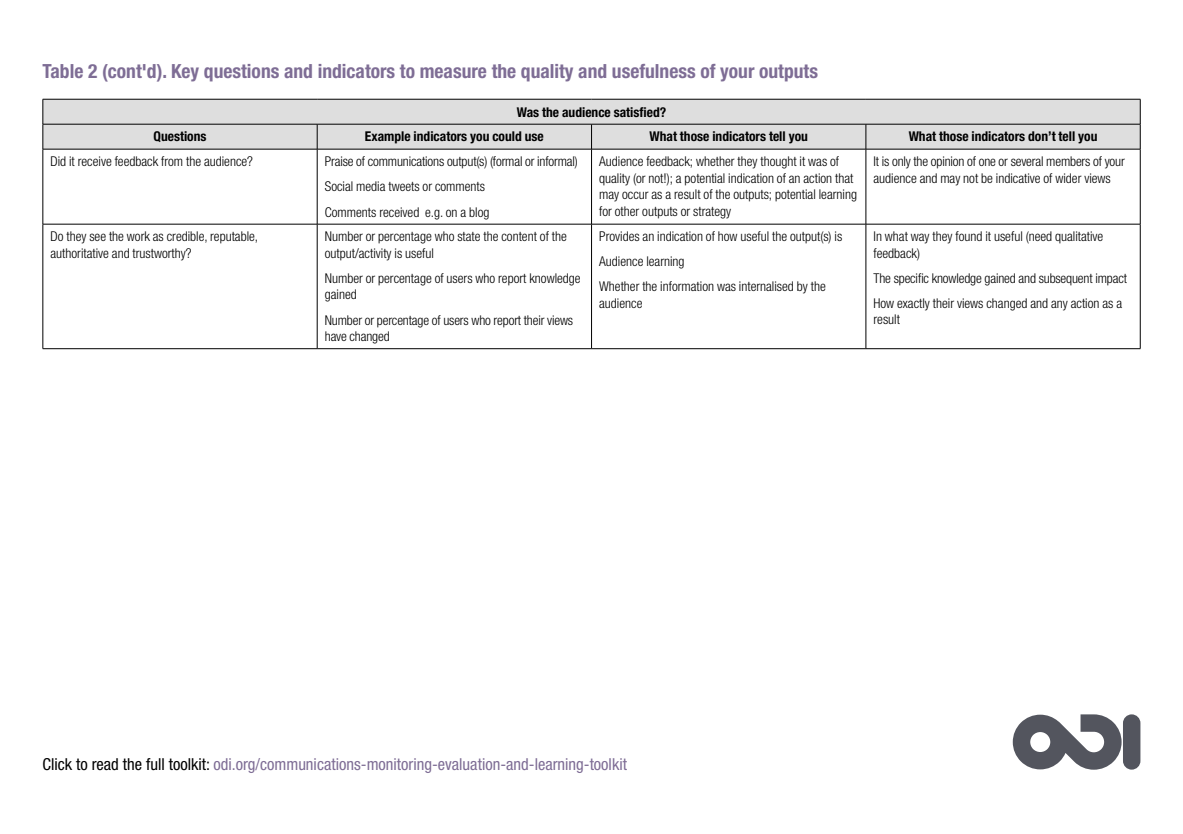
<style>
.page{position:relative;width:1183px;height:834px;background:#fff}
.page>*{position:absolute;margin:0;border:0;box-sizing:border-box;transform-origin:0 0}
.t1{font:700 condensed 19.5px "Helvetica Neue LT Std";color:#7e6d95}
.t2{font:condensed 16.5px "Helvetica Neue LT Std";color:#7e6d95}
.t3{font:300 condensed 13.5px/16.5px "Helvetica Neue LT Std";color:#000}
.t4{font:700 condensed 13.5px "Helvetica Neue LT Std";color:#000}
.s1{color:#000}
</style>
<div class="page">
<svg style="left:1012px;top:714px;width:109px;height:55px"></svg>
<div style="left:1122px;top:714px;width:18px;height:55px;background:#53555e;border-radius:9px"></div>
<div style="left:44px;top:100px;width:1095px;height:49px;background:#dedede"></div>
<svg style="left:317px;top:125px;width:1px;height:24px"></svg>
<svg style="left:591px;top:125px;width:1px;height:24px"></svg>
<svg style="left:865px;top:125px;width:1px;height:24px"></svg>
<hr style="left:43px;top:149px;width:274px;height:1px;background:#000">
<hr style="left:43px;top:149px;width:1px;height:75px;background:#000">
<hr style="left:43px;top:224px;width:1px;height:124px;background:#000">
<hr style="left:317px;top:149px;width:274px;height:1px;background:#000">
<hr style="left:591px;top:149px;width:274px;height:1px;background:#000">
<hr style="left:865px;top:149px;width:275px;height:1px;background:#000">
<hr style="left:317px;top:149px;width:1px;height:75px;background:#000">
<hr style="left:591px;top:149px;width:1px;height:75px;background:#000">
<hr style="left:865px;top:149px;width:1px;height:75px;background:#000">
<hr style="left:1139px;top:149px;width:1px;height:75px;background:#000">
<hr style="left:317px;top:224px;width:1px;height:124px;background:#000">
<hr style="left:591px;top:224px;width:1px;height:124px;background:#000">
<hr style="left:865px;top:224px;width:1px;height:124px;background:#000">
<hr style="left:1139px;top:224px;width:1px;height:124px;background:#000">
<hr style="left:43px;top:99px;width:274px;height:1px;background:#000">
<svg style="left:43px;top:99px;width:1px;height:50px"></svg>
<hr style="left:317px;top:99px;width:274px;height:1px;background:#000">
<hr style="left:591px;top:99px;width:274px;height:1px;background:#000">
<hr style="left:865px;top:99px;width:275px;height:1px;background:#000">
<svg style="left:1139px;top:99px;width:1px;height:50px"></svg>
<hr style="left:43px;top:124px;width:274px;height:1px;background:#000">
<hr style="left:317px;top:124px;width:274px;height:1px;background:#000">
<hr style="left:591px;top:124px;width:274px;height:1px;background:#000">
<hr style="left:865px;top:124px;width:275px;height:1px;background:#000">
<hr style="left:43px;top:224px;width:274px;height:1px;background:#000">
<hr style="left:317px;top:224px;width:274px;height:1px;background:#000">
<hr style="left:591px;top:224px;width:274px;height:1px;background:#000">
<hr style="left:865px;top:224px;width:275px;height:1px;background:#000">
<hr style="left:43px;top:348px;width:274px;height:1px;background:#000">
<hr style="left:317px;top:348px;width:274px;height:1px;background:#000">
<hr style="left:591px;top:348px;width:274px;height:1px;background:#000">
<hr style="left:865px;top:348px;width:275px;height:1px;background:#000">
<h1 class="t1" style="left:43px;top:59px;width:776px">Table 2 (cont'd). Key questions and indicators to measure the quality and usefulness of your outputs</h1>
<p class="t4" style="left:516px;top:103px;width:151px">Was the audience satisfied?</p>
<p class="t4" style="left:153px;top:128px;width:54px">Questions</p>
<p class="t4" style="left:365px;top:128px;width:180px">Example indicators you could use</p>
<p class="t4" style="left:649px;top:128px;width:160px">What those indicators tell you</p>
<p class="t4" style="left:908px;top:128px;width:190px">What those indicators don’t tell you</p>
<p class="t3" style="left:50px;top:153px;width:204px">Did it receive feedback from the audience?</p>
<p class="t3" style="left:325px;top:149px;width:254px;line-height:25px">Praise of communications output(s) (formal or informal)<br>Social media tweets or comments<br>Comments received e.g. on a blog</p>
<p class="t3" style="left:599px;top:153px;width:259px">Audience feedback; whether they thought it was of quality (or not!); a potential indication of an action that may occur as a result of the outputs; potential learning for other outputs or strategy</p>
<p class="t3" style="left:873px;top:153px;width:253px">It is only the opinion of one or several members of your audience and may not be indicative of wider views</p>
<p class="t3" style="left:50px;top:228px;width:209px">Do they see the work as credible, reputable, authoritative and trustworthy?</p>
<p class="t3" style="left:325px;top:228px;width:243px">Number or percentage who state the content of the output/activity is useful</p>
<p class="t3" style="left:325px;top:270px;width:257px">Number or percentage of users who report knowledge gained</p>
<p class="t3" style="left:325px;top:311px;width:250px">Number or percentage of users who report their views have changed</p>
<p class="t3" style="left:873px;top:228px;width:231px">In what way they found it useful (need qualitative feedback)</p>
<p class="t3" style="left:873px;top:265px;width:255px;line-height:25px">The specific knowledge gained and subsequent impact<br>How exactly their views changed and any action as a</p>
<p class="t3" style="left:873px;top:311px;width:28px">result</p>
<p class="t3" style="left:599px;top:224px;width:244px;line-height:25px">Provides an indication of how useful the output(s) is<br>Audience learning<br>Whether the information was internalised by the</p>
<p class="t3" style="left:599px;top:295px;width:45px">audience</p>
<p class="t2" style="left:43px;top:754px;width:585px"><span class="s1">Click to read the full toolkit:</span> odi.org/communications-monitoring-evaluation-and-learning-toolkit</p>
</div>
